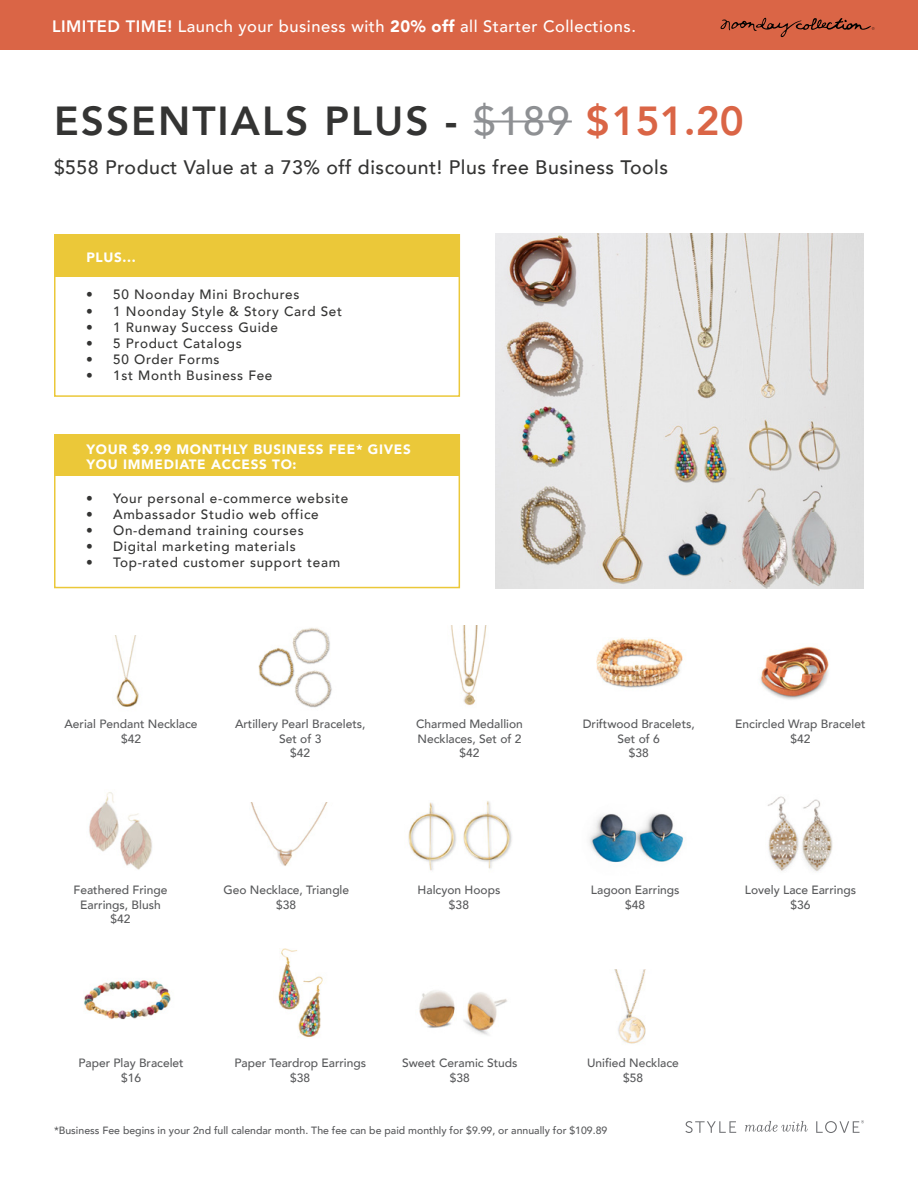
<style>
.page{position:relative;width:918px;height:1188px;background:#fff}
.page>*{position:absolute;margin:0;border:0;box-sizing:border-box;transform-origin:0 0}
.t1{font:800 40.5px "Avenir";letter-spacing:.05em;color:#343433}
.t2{font:500 19.5px "Avenir";letter-spacing:.025em;color:#343433}
.t3{font:500 16.5px "Avenir";letter-spacing:.03em;color:#fff}
.t4{font:500 13.5px "Avenir";letter-spacing:.05em;color:#343433}
.t5{font:900 13.5px/15px "Avenir";letter-spacing:.05em;color:#fff}
.t6{font:500 12px/14.4px "Avenir";color:#58595b;text-align:center}
.t7{font:500 10.5px "Avenir";color:#58595b}
.s1{font-weight:800}
.s2{font-weight:900}
.s3{font-weight:500;color:#8e9093}
.s4{color:#da6546}
</style>
<div class="page">
<img style="left:496px;top:234px;width:368px;height:354px">
<div style="left:55px;top:235px;width:404px;height:42px;background:#ebc839"></div>
<div style="left:54px;top:434px;width:405px;height:42px;background:#ebc839"></div>
<hr style="left:474px;top:120px;width:98px;height:3px;background:#8e9093">
<div style="left:54px;top:234px;width:406px;height:163px;border:2px solid #ebc839"></div>
<div style="left:54px;top:434px;width:406px;height:154px;border:2px solid #ebc839"></div>
<img style="left:258px;top:628px;width:74px;height:80px">
<img style="left:408px;top:801px;width:104px;height:70px">
<img style="left:589px;top:813px;width:94px;height:50px">
<img style="left:767px;top:796px;width:66px;height:77px">
<img style="left:114px;top:635px;width:25px;height:72px">
<img style="left:596px;top:638px;width:87px;height:50px">
<img style="left:760px;top:646px;width:69px;height:54px">
<img style="left:451px;top:625px;width:36px;height:80px">
<img style="left:250px;top:802px;width:78px;height:64px">
<img style="left:89px;top:792px;width:63px;height:78px">
<img style="left:614px;top:969px;width:32px;height:75px">
<img style="left:84px;top:980px;width:87px;height:40px">
<img style="left:278px;top:948px;width:45px;height:89px">
<img style="left:419px;top:990px;width:88px;height:45px">
<svg style="left:685px;top:1121px;width:51px;height:12px"></svg>
<svg style="left:745px;top:1121px;width:63px;height:11px"></svg>
<svg style="left:816px;top:1120px;width:48px;height:13px"></svg>
<div style="left:0;top:0;width:918px;height:50px;background:#da6546"></div>
<svg style="left:720px;top:18px;width:155px;height:19px"></svg>
<h3 class="t3" style="left:52px;top:12px;width:585px"><span class="s1">LIMITED TIME!</span> Launch your business with <span class="s2">20% off</span> all Starter Collections.</h3>
<h1 class="t1" style="left:54px;top:89px;width:691px">ESSENTIALS PLUS - <span class="s3">$189</span> <span class="s4">$151.20</span></h1>
<h2 class="t2" style="left:54px;top:151px;width:616px">$558 Product Value at a 73% off discount! Plus free Business Tools</h2>
<p class="t5" style="left:86px;top:249px;width:51px">PLUS...</p>
<p class="t4" style="left:86px;top:283px;width:215px">• 50 Noonday Mini Brochures</p>
<p class="t4" style="left:86px;top:299px;width:257px">• 1 Noonday Style &amp; Story Card Set</p>
<p class="t4" style="left:86px;top:315px;width:193px">• 1 Runway Success Guide</p>
<p class="t4" style="left:86px;top:332px;width:157px">• 5 Product Catalogs</p>
<p class="t4" style="left:86px;top:348px;width:135px">• 50 Order Forms</p>
<p class="t4" style="left:86px;top:364px;width:188px">• 1st Month Business Fee</p>
<p class="t5" style="left:86px;top:441px;width:326px">YOUR $9.99 MONTHLY BUSINESS FEE* GIVES<br>YOU IMMEDIATE ACCESS TO:</p>
<p class="t4" style="left:86px;top:486px;width:264px">• Your personal e-commerce website</p>
<p class="t4" style="left:86px;top:502px;width:234px">• Ambassador Studio web office</p>
<p class="t4" style="left:86px;top:519px;width:219px">• On-demand training courses</p>
<p class="t4" style="left:86px;top:535px;width:211px">• Digital marketing materials</p>
<p class="t4" style="left:86px;top:551px;width:256px">• Top-rated customer support team</p>
<p class="t6" style="left:64px;top:716px;width:135px">Aerial Pendant Necklace $42</p>
<p class="t6" style="left:583px;top:716px;width:114px">Driftwood Bracelets,<br>Set of 6<br>$38</p>
<p class="t6" style="left:735px;top:716px;width:132px">Encircled Wrap Bracelet $42</p>
<p class="t6" style="left:235px;top:716px;width:132px">Artillery Pearl Bracelets,<br>Set of 3<br>$42</p>
<p class="t6" style="left:416px;top:716px;width:108px">Charmed Medallion<br>Necklaces, Set of 2 $42</p>
<p class="t6" style="left:74px;top:882px;width:96px">Feathered Fringe<br>Earrings, Blush $42</p>
<p class="t6" style="left:223px;top:882px;width:127px">Geo Necklace, Triangle $38</p>
<p class="t6" style="left:418px;top:882px;width:84px">Halcyon Hoops $38</p>
<p class="t6" style="left:591px;top:882px;width:90px">Lagoon Earrings $48</p>
<p class="t6" style="left:745px;top:882px;width:113px">Lovely Lace Earrings $36</p>
<p class="t6" style="left:78px;top:1055px;width:107px">Paper Play Bracelet $16</p>
<p class="t6" style="left:234px;top:1055px;width:133px">Paper Teardrop Earrings $38</p>
<p class="t6" style="left:402px;top:1055px;width:117px">Sweet Ceramic Studs $38</p>
<p class="t6" style="left:587px;top:1055px;width:93px">Unified Necklace $58</p>
<p class="t7" style="left:54px;top:1121px;width:555px">*Business Fee begins in your 2nd full calendar month. The fee can be paid monthly for $9.99, or annually for $109.89</p>
</div>
